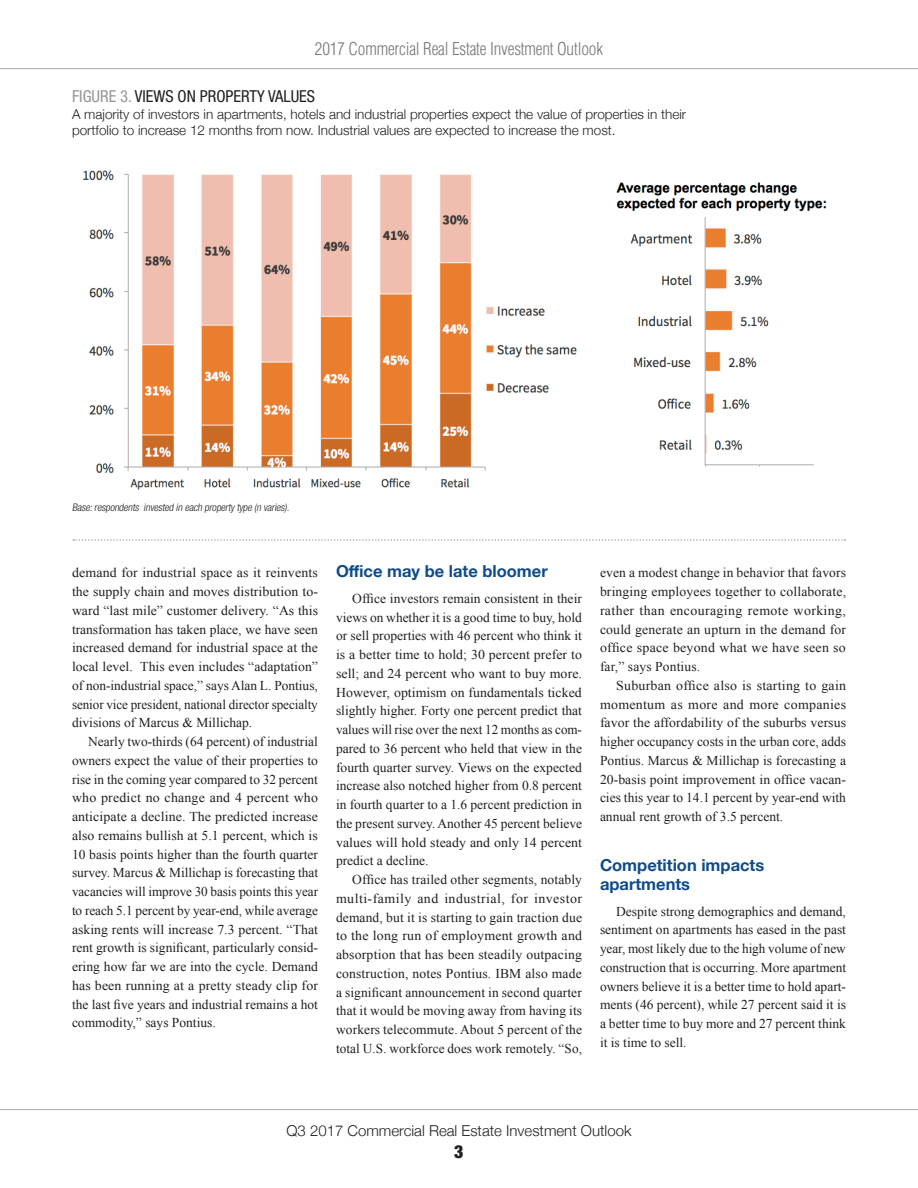
<style>
.page{position:relative;width:918px;height:1188px;background:#fff}
.page>*{position:absolute;margin:0;border:0;box-sizing:border-box;transform-origin:0 0}
.t1{font:900 condensed 18px "Helvetica Neue";color:#231f20}
.t2{font:300 condensed 17.25px "Helvetica";letter-spacing:-.01em;color:#76787b}
.section_headlines{font:700 16.5px/18.8px "Helvetica Neue";color:#0f4b8b}
.t3{font:condensed 16.5px "Helvetica Neue";color:#231f20}
.t4{font:300 15px "Helvetica Neue";color:#231f20}
.Main_Paragraphs{font:13.5px/18.8px "Times New Roman";color:#231f20;text-align:justify}
.t5{font:300 13.5px/16.5px "Helvetica Neue";color:#231f20}
.t6{font:italic 300 condensed 10.5px "Helvetica Neue";color:#231f20}
.s1{color:#939598}
</style>
<div class="page">
<hr style="left:0;top:1109px;width:918px;height:1px;background:#a8a9ad">
<hr style="left:0;top:68px;width:918px;height:1px;background:#a8a9ad">
<svg style="left:73px;top:539px;width:773px;height:2px"></svg>
<img style="left:83px;top:170px;width:744px;height:320px">
<p class="t2" style="left:315px;top:38px;width:290px">2017 Commercial Real Estate Investment Outlook</p>
<p class="t3" style="left:72px;top:87px;width:245px"><span class="s1">FIGURE 3.</span> VIEWS ON PROPERTY VALUES</p>
<p class="t5" style="left:72px;top:105px;width:616px">A majority of investors in apartments, hotels and industrial properties expect the value of properties in their portfolio to increase 12 months from now. Industrial values are expected to increase the most.</p>
<p class="t6" style="left:72px;top:502px;width:221px">Base:respondents invested in each property type (n varies) .</p>
<p class="Main_Paragraphs" style="left:72px;top:563px;width:248px">demand for industrial space as it reinvents the supply chain and moves distribution to&shy;ward “last mile” customer delivery. “As this transformation has taken place, we have seen increased demand for industrial space at the local level. This even includes “adaptation” of non-industrial space,” says Alan L. Pontius, senior vice president, national director specialty divisions of Marcus &amp; Millichap.</p>
<p class="Main_Paragraphs" style="left:72px;top:732px;width:248px;text-indent:16px">Nearly two-thirds (64 percent) of industrial owners expect the value of their properties to rise in the coming year compared to 32 percent who predict no change and 4 percent who anticipate a decline. The predicted increase also remains bullish at 5.1 percent, which is 10 basis points higher than the fourth quarter survey. Marcus &amp; Millichap is forecasting that vacancies will improve 30 basis points this year to reach 5.1 percent by year-end, while average asking rents will increase 7.3 percent. “That rent growth is significant, particularly consid&shy;ering how far we are into the cycle. Demand has been running at a pretty steady clip for the last five years and industrial remains a hot commodity,” says Pontius.</p>
<p class="section_headlines" style="left:336px;top:563px;width:213px">Office may be late bloomer</p>
<p class="Main_Paragraphs" style="left:336px;top:589px;width:248px;text-indent:16px">Office investors remain consistent in their views on whether it is a good time to buy, hold or sell properties with 46 percent who think it is a better time to hold; 30 percent prefer to sell; and 24 percent who want to buy more.<br>However, optimism on fundamentals ticked slightly higher. Forty one percent predict that values will rise over the next 12 months as com&shy;pared to 36 percent who held that view in the fourth quarter survey. Views on the expected increase also notched higher from 0.8 percent in fourth quarter to a 1.6 percent prediction in the present survey. Another 45 percent believe values will hold steady and only 14 percent predict a decline.</p>
<p class="Main_Paragraphs" style="left:336px;top:870px;width:248px;text-indent:16px">Office has trailed other segments, notably multi-family and industrial, for investor demand, but it is starting to gain traction due to the long run of employment growth and absorption that has been steadily outpacing construction, notes Pontius. IBM also made a significant announcement in second quarter that it would be moving away from having its workers telecommute. About 5 percent of the total U.S. workforce does work remotely. “So,</p>
<p class="Main_Paragraphs" style="left:600px;top:563px;width:248px">even a modest change in behavior that favors bringing employees together to collaborate, rather than encouraging remote working, could generate an upturn in the demand for office space beyond what we have seen so far,” says Pontius.</p>
<p class="Main_Paragraphs" style="left:600px;top:676px;width:248px;text-indent:16px">Suburban office also is starting to gain momentum as more and more companies favor the affordability of the suburbs versus higher occupancy costs in the urban core, adds Pontius. Marcus &amp; Millichap is forecasting a 20-basis point improvement in office vacan&shy;cies this year to 14.1 percent by year-end with annual rent growth of 3.5 percent.</p>
<p class="section_headlines" style="left:600px;top:857px;width:166px">Competition impacts apartments</p>
<p class="Main_Paragraphs" style="left:600px;top:902px;width:248px;text-indent:16px">Despite strong demographics and demand, sentiment on apartments has eased in the past year, most likely due to the high volume of new construction that is occurring. More apartment owners believe it is a better time to hold apart&shy;ments (46 percent), while 27 percent said it is a better time to buy more and 27 percent think it is time to sell.</p>
<p class="t4" style="left:286px;top:1118px;width:347px">Q3 2017 Commercial Real Estate Investment Outlook</p>
<h1 class="t1" style="left:454px;top:1141px;width:11px">3</h1>
</div>
